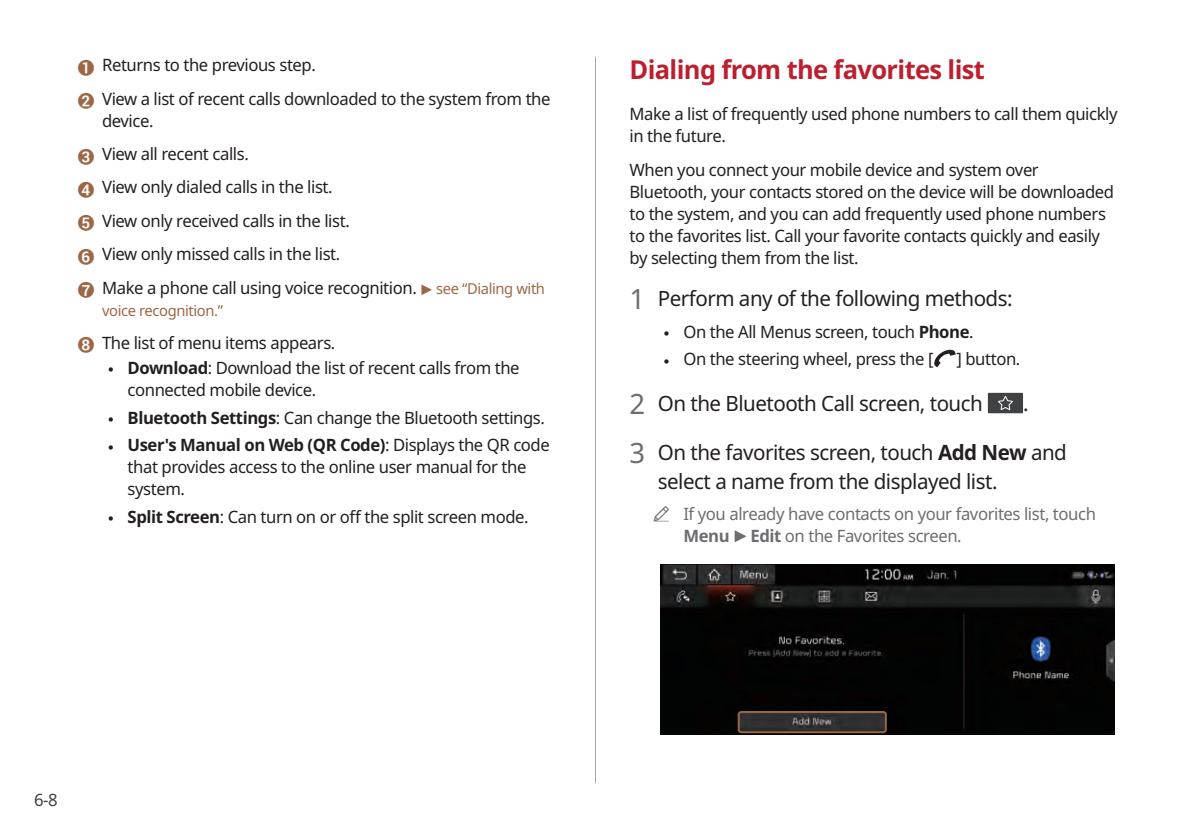
<style>
.page{position:relative;width:1191px;height:840px;background:#fff}
.page>*{position:absolute;margin:0;border:0;box-sizing:border-box;transform-origin:0 0}
.Heading2{font:700 26px "Noto Sans";letter-spacing:-.025em;color:#bc1f2d}
.t1{font:21px/29px "Noto Sans";letter-spacing:-.025em;color:#231f20}
.Description_1{font:17px/22px "Noto Sans";letter-spacing:-.025em;color:#231f20}
.t2{font:17px/22px "Noto Sans";letter-spacing:-.025em;color:#6c6d70}
.t3{font:17px "Noto Sans";color:#3e3e3f}
.t4{font:15px "Noto Sans";letter-spacing:-.025em;color:#9c6746}
.s1{font-size:15px;color:#9c6746}
.s2{font-weight:700}
.s3{font-size:28px;color:#6c6d70}
</style>
<div class="page">
<hr style="left:595px;top:57px;width:1px;height:725px;background:#a8a9ad">
<svg style="left:934px;top:349px;width:21px;height:18px"></svg>
<div style="left:987px;top:392px;width:36px;height:21px;background:#404142"></div>
<svg style="left:998px;top:396px;width:14px;height:14px"></svg>
<img style="left:660px;top:564px;width:454px;height:170px">
<div style="left:737px;top:710px;width:149px;height:22px;border:2px solid #9c6746;border-radius:3px"></div>
<p class="Description_1" style="left:102px;top:54px;width:215px">Returns to the previous step.</p>
<p class="Description_1" style="left:102px;top:88px;width:450px">View a list of recent calls downloaded to the system from the device.</p>
<p class="Description_1" style="left:102px;top:143px;width:148px">View all recent calls.</p>
<p class="Description_1" style="left:102px;top:177px;width:232px">View only dialed calls in the list.</p>
<p class="Description_1" style="left:102px;top:210px;width:249px">View only received calls in the list.</p>
<p class="Description_1" style="left:102px;top:243px;width:240px">View only missed calls in the list.</p>
<p class="Description_1" style="left:102px;top:277px;width:444px">Make a phone call using voice recognition. <span class="s1">see “Dialing with</span></p>
<p class="t4" style="left:102px;top:299px;width:122px">voice recognition.”</p>
<p class="Description_1" style="left:102px;top:332px;width:235px">The list of menu items appears.</p>
<p class="Description_1" style="left:128px;top:357px;width:393px;text-indent:-20px">• <span class="s2">Download</span>: Download the list of recent calls from the connected mobile device.</p>
<p class="Description_1" style="left:108px;top:406px;width:439px">• <span class="s2">Bluetooth Settings</span>: Can change the Bluetooth settings.</p>
<p class="Description_1" style="left:128px;top:434px;width:424px;text-indent:-20px">• <span class="s2">User's Manual on Web (QR Code)</span>: Displays the QR code that provides access to the online user manual for the system.</p>
<p class="Description_1" style="left:108px;top:506px;width:422px">• <span class="s2">Split Screen</span>: Can turn on or off the split screen mode.</p>
<p class="Heading2" style="left:629px;top:51px;width:357px">Dialing from the favorites list</p>
<p class="Description_1" style="left:629px;top:104px;width:489px">Make a list of frequently used phone numbers to call them quickly in the future.</p>
<p class="Description_1" style="left:629px;top:159px;width:486px">When you connect your mobile device and system over Bluetooth, your contacts stored on the device will be downloaded to the system, and you can add frequently used phone numbers to the favorites list. Call your favorite contacts quickly and easily by selecting them from the list.</p>
<p class="t1" style="left:629px;top:284px;width:384px"><span class="s3">1</span> Perform any of the following methods:</p>
<p class="Description_1" style="left:663px;top:321px;width:311px">• On the All Menus screen, touch <span class="s2">Phone</span>.</p>
<p class="Description_1" style="left:663px;top:348px;width:271px">• On the steering wheel, press the [</p>
<p class="Description_1" style="left:956px;top:348px;width:65px">] button.</p>
<p class="t1" style="left:629px;top:389px;width:355px"><span class="s3">2</span> On the Bluetooth Call screen, touch</p>
<p class="t1" style="left:1023px;top:389px;width:7px">.</p>
<p class="t1" style="left:658px;top:437px;width:410px;text-indent:-28px"><span class="s3">3</span> On the favorites screen, touch <span class="s2">Add New</span> and select a name from the displayed list.</p>
<p class="t2" style="left:683px;top:503px;width:414px">If you already have contacts on your favorites list, touch<br><span class="s2">Menu Edit</span> on the Favorites screen.</p>
<p class="t3" style="left:34px;top:787px;width:25px">6-8</p>
</div>
